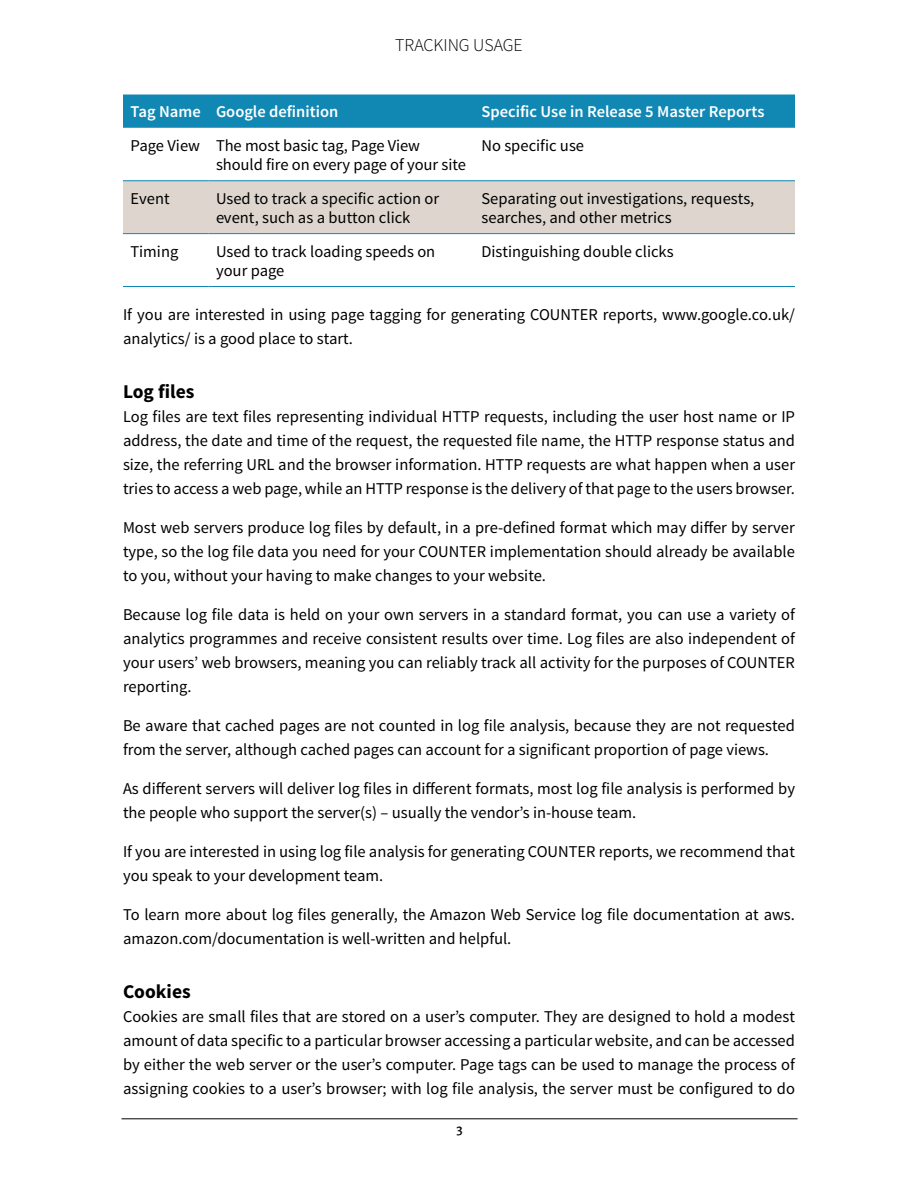
<style>
.page{position:relative;width:918px;height:1188px;background:#fff}
.page>*{position:absolute;margin:0;border:0;box-sizing:border-box;transform-origin:0 0}
.subhead_2{font:700 19.5px "Source Sans Pro";color:#000}
.runhead{font:300 18px "Source Sans Pro";color:#000}
.body{font:16.5px/24px "Source Sans Pro";color:#000}
.table_body{font:16.5px/19.5px "Source Sans Pro";color:#000}
.table_head{font:600 16.5px "Source Sans Pro";color:#fff}
.folio{font:500 15px "Alegreya Sans";color:#000}
</style>
<div class="page">
<hr style="left:122px;top:1119px;width:676px;height:1px;background:#000">
<div style="left:123px;top:94px;width:672px;height:34px;background:#1188b4"></div>
<svg style="left:123px;top:234px;width:672px;height:1px"></svg>
<div style="left:123px;top:181px;width:672px;height:52px;background:#ded6ce"></div>
<hr style="left:123px;top:180px;width:85px;height:1px;background:#1188b4">
<hr style="left:208px;top:180px;width:266px;height:1px;background:#1188b4">
<hr style="left:474px;top:180px;width:321px;height:1px;background:#1188b4">
<hr style="left:123px;top:233px;width:85px;height:1px;background:#1188b4">
<hr style="left:208px;top:233px;width:266px;height:1px;background:#1188b4">
<hr style="left:474px;top:233px;width:321px;height:1px;background:#1188b4">
<hr style="left:123px;top:286px;width:85px;height:1px;background:#1188b4">
<hr style="left:208px;top:286px;width:266px;height:1px;background:#1188b4">
<hr style="left:474px;top:286px;width:321px;height:1px;background:#1188b4">
<p class="runhead" style="left:395px;top:34px;width:20px">TRACKING</p>
<p class="runhead" style="left:473px;top:34px;width:11px">USAGE</p>
<p class="table_head" style="left:130px;top:101px;width:72px">Tag Name</p>
<p class="table_head" style="left:216px;top:101px;width:124px">Google definition</p>
<p class="table_head" style="left:482px;top:101px;width:285px">Specific Use in Release 5 Master Reports</p>
<p class="table_body" style="left:130px;top:136px;width:71px">Page View</p>
<p class="table_body" style="left:216px;top:136px;width:251px">The most basic tag, Page View should fire on every page of your site</p>
<p class="table_body" style="left:482px;top:136px;width:104px">No specific use</p>
<p class="table_body" style="left:130px;top:189px;width:41px">Event</p>
<p class="table_body" style="left:216px;top:189px;width:225px">Used to track a specific action or event, such as a button click</p>
<p class="table_body" style="left:482px;top:189px;width:274px">Separating out investigations, requests, searches, and other metrics</p>
<p class="table_body" style="left:130px;top:242px;width:49px">Timing</p>
<p class="table_body" style="left:216px;top:242px;width:221px">Used to track loading speeds on your page</p>
<p class="table_body" style="left:482px;top:242px;width:194px">Distinguishing double clicks</p>
<p class="body" style="left:123px;top:303px;width:674px">If you are interested in using page tagging for generating COUNTER reports, www.google.co.uk/ analytics/ is a good place to start.</p>
<p class="subhead_2" style="left:123px;top:379px;width:73px">Log files</p>
<p class="body" style="left:123px;top:405px;width:674px;text-align:justify">Log files are text files representing individual HTTP requests, including the user host name or IP address, the date and time of the request, the requested file name, the HTTP response status and size, the referring URL and the browser information. HTTP requests are what happen when a user tries to access a web page, while an HTTP response is the delivery of that page to the users browser.</p>
<p class="body" style="left:123px;top:516px;width:674px;text-align:justify">Most web servers produce log files by default, in a pre-defined format which may differ by server type, so the log file data you need for your COUNTER implementation should already be available to you, without your having to make changes to your website.</p>
<p class="body" style="left:123px;top:603px;width:674px;text-align:justify">Because log file data is held on your own servers in a standard format, you can use a variety of analytics programmes and receive consistent results over time. Log files are also independent of your users’ web browsers, meaning you can reliably track all activity for the purposes of COUNTER reporting.</p>
<p class="body" style="left:123px;top:714px;width:673px">Be aware that cached pages are not counted in log file analysis, because they are not requested from the server, although cached pages can account for a significant proportion of page views.</p>
<p class="body" style="left:123px;top:777px;width:674px">As different servers will deliver log files in different formats, most log file analysis is performed by the people who support the server(s) – usually the vendor’s in-house team.</p>
<p class="body" style="left:123px;top:840px;width:674px">If you are interested in using log file analysis for generating COUNTER reports, we recommend that you speak to your development team.</p>
<p class="body" style="left:123px;top:903px;width:671px">To learn more about log files generally, the Amazon Web Service log file documentation at aws. amazon.com/documentation is well-written and helpful.</p>
<p class="subhead_2" style="left:123px;top:979px;width:69px">Cookies</p>
<p class="body" style="left:123px;top:1005px;width:674px;text-align:justify">Cookies are small files that are stored on a user’s computer. They are designed to hold a modest amount of data specific to a particular browser accessing a particular website, and can be accessed by either the web server or the user’s computer. Page tags can be used to manage the process of assigning cookies to a user’s browser; with log file analysis, the server must be configured to do</p>
<p class="folio" style="left:456px;top:1119px;width:8px">3</p>
</div>
